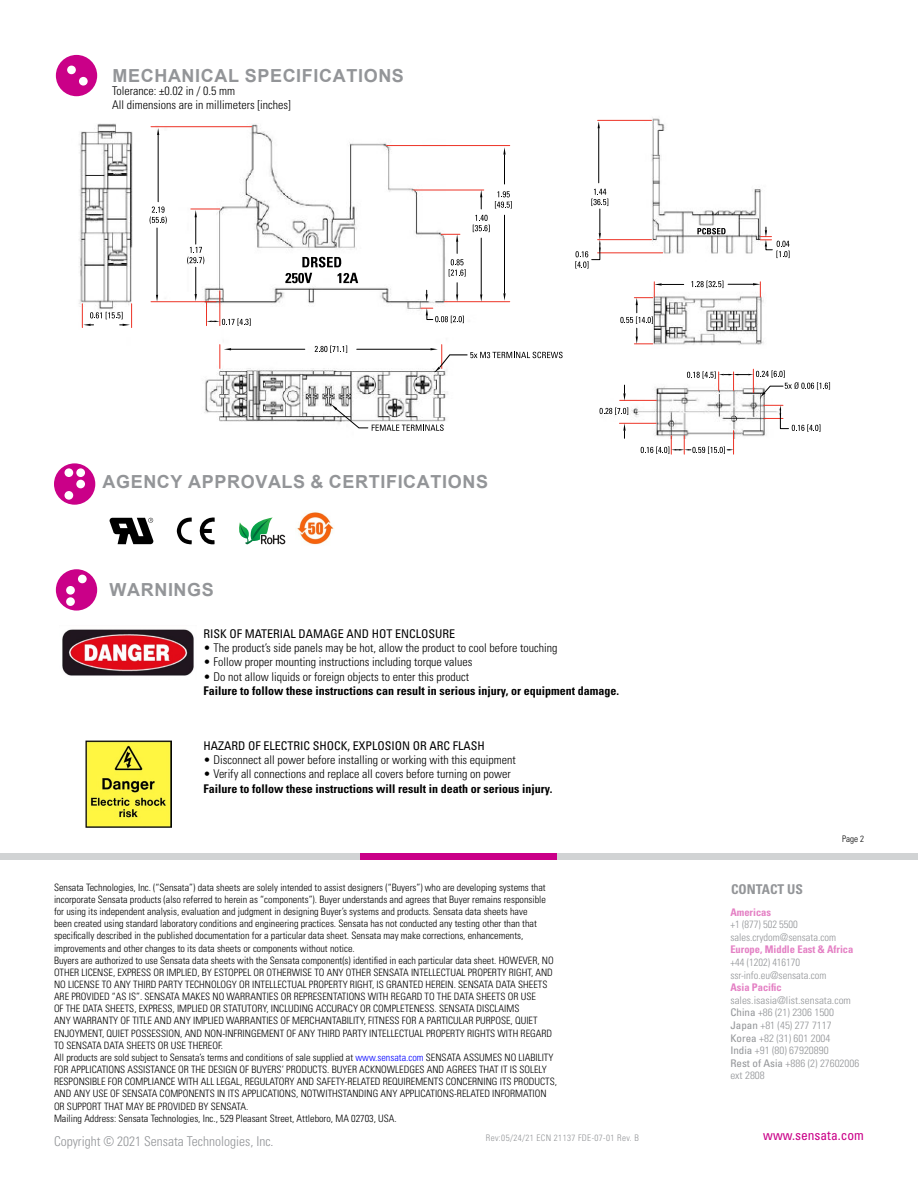
<style>
.page{position:relative;width:918px;height:1188px;background:#fff}
.page>*{position:absolute;margin:0;border:0;box-sizing:border-box;transform-origin:0 0}
.t1{font:700 18px "Arial";letter-spacing:.035em;color:#939598}
.t2{font:300 condensed 13.5px "Univers";color:#939598}
.t3{font:condensed 13.5px "Univers LT Std";color:#ca0088}
.t4{font:700 condensed 13.5px "Univers LT Std";color:#939598}
.t5{font:300 condensed 12px/14.4px "Univers";color:#000}
.t6{font:700 condensed 12px "Univers LT Std";color:#000}
.t7{font:condensed 12px "Univers LT Std";color:#000}
.t8{font:300 condensed 10.5px/12.6px "Univers";color:#939598;scale:1.05 1}
.t9{font:300 condensed 10.5px/12.6px "Univers";color:#939598}
.t10{font:700 condensed 10.5px "Univers LT Std";color:#e480c4}
.t11{font:300 condensed 10.2px/12.1px "Univers";color:#000}
.t12{font:300 condensed 9px "Univers";letter-spacing:.04em;color:#939598}
.t13{font:300 condensed 9px "Univers";color:#000}
.s1{color:#00f}
.s2{font-family:"Univers LT Std";font-weight:400}
</style>
<div class="page">
<div style="left:0;top:853px;width:361px;height:7px;background:#d1d3d4"></div>
<div style="left:557px;top:853px;width:361px;height:7px;background:#d1d3d4"></div>
<div style="left:361px;top:853px;width:196px;height:7px;background:#ca0088"></div>
<img style="left:79px;top:117px;width:752px;height:322px">
<svg style="left:302px;top:257px;width:39px;height:10px"></svg>
<svg style="left:285px;top:273px;width:27px;height:10px"></svg>
<svg style="left:338px;top:273px;width:20px;height:10px"></svg>
<svg style="left:697px;top:228px;width:29px;height:6px"></svg>
<svg style="left:82px;top:304px;width:50px;height:24px"></svg>
<svg style="left:220px;top:345px;width:11px;height:23px"></svg>
<hr style="left:231px;top:349px;width:74px;height:1px;background:#000">
<hr style="left:357px;top:349px;width:74px;height:1px;background:#000">
<svg style="left:315px;top:345px;width:32px;height:8px"></svg>
<svg style="left:331px;top:404px;width:113px;height:27px"></svg>
<hr style="left:151px;top:301px;width:65px;height:1px;background:#ed3326">
<hr style="left:151px;top:126px;width:101px;height:1px;background:#ed3326">
<svg style="left:157px;top:128px;width:2px;height:7px"></svg>
<hr style="left:158px;top:135px;width:1px;height:67px;background:#000">
<svg style="left:156px;top:295px;width:2px;height:7px"></svg>
<hr style="left:157px;top:228px;width:1px;height:67px;background:#000">
<svg style="left:421px;top:308px;width:43px;height:15px"></svg>
<svg style="left:426px;top:290px;width:2px;height:12px"></svg>
<svg style="left:150px;top:207px;width:17px;height:17px"></svg>
<hr style="left:598px;top:253px;width:65px;height:1px;background:#ed3326">
<hr style="left:598px;top:120px;width:54px;height:1px;background:#ed3326">
<svg style="left:598px;top:121px;width:2px;height:7px"></svg>
<hr style="left:598px;top:128px;width:1px;height:55px;background:#000">
<hr style="left:445px;top:301px;width:65px;height:1px;background:#ed3326">
<hr style="left:414px;top:190px;width:70px;height:1px;background:#ed3326">
<hr style="left:387px;top:145px;width:123px;height:1px;background:#ed3326">
<svg style="left:456px;top:283px;width:2px;height:19px"></svg>
<svg style="left:441px;top:234px;width:19px;height:19px"></svg>
<svg style="left:449px;top:259px;width:17px;height:18px"></svg>
<svg style="left:620px;top:282px;width:64px;height:63px"></svg>
<hr style="left:619px;top:423px;width:37px;height:1px;background:#ed3326">
<hr style="left:620px;top:400px;width:36px;height:1px;background:#ed3326">
<svg style="left:623px;top:385px;width:3px;height:16px"></svg>
<svg style="left:623px;top:423px;width:3px;height:15px"></svg>
<svg style="left:600px;top:407px;width:28px;height:8px"></svg>
<svg style="left:480px;top:294px;width:2px;height:8px"></svg>
<hr style="left:481px;top:238px;width:1px;height:56px;background:#000">
<svg style="left:480px;top:190px;width:2px;height:19px"></svg>
<svg style="left:473px;top:215px;width:17px;height:17px"></svg>
<svg style="left:503px;top:293px;width:3px;height:8px"></svg>
<hr style="left:504px;top:215px;width:1px;height:78px;background:#000">
<svg style="left:503px;top:147px;width:3px;height:37px"></svg>
<svg style="left:495px;top:191px;width:17px;height:18px"></svg>
<svg style="left:187px;top:209px;width:64px;height:117px"></svg>
<svg style="left:431px;top:345px;width:132px;height:28px"></svg>
<svg style="left:575px;top:189px;width:33px;height:80px"></svg>
<hr style="left:598px;top:239px;width:54px;height:1px;background:#ed3326">
<svg style="left:760px;top:227px;width:30px;height:31px"></svg>
<svg style="left:691px;top:281px;width:70px;height:16px"></svg>
<svg style="left:641px;top:431px;width:93px;height:23px"></svg>
<svg style="left:687px;top:369px;width:143px;height:29px"></svg>
<svg style="left:764px;top:405px;width:56px;height:27px"></svg>
<img style="left:62px;top:629px;width:132px;height:47px">
<img style="left:85px;top:741px;width:86px;height:86px">
<img style="left:297px;top:512px;width:37px;height:33px">
<svg style="left:239px;top:518px;width:46px;height:27px"></svg>
<svg style="left:177px;top:517px;width:38px;height:28px"></svg>
<svg style="left:110px;top:518px;width:43px;height:26px"></svg>
<div style="left:56px;top:55px;width:41px;height:41px;background:#ca0088;border-radius:50%"></div>
<div style="left:67px;top:66px;width:9px;height:8px;background:#fff;border-radius:50%"></div>
<div style="left:79px;top:77px;width:9px;height:9px;background:#fff;border-radius:50%"></div>
<div style="left:56px;top:569px;width:41px;height:42px;background:#ca0088;border-radius:50%"></div>
<div style="left:78px;top:575px;width:9px;height:8px;background:#fff;border-radius:50%"></div>
<div style="left:66px;top:586px;width:9px;height:9px;background:#fff;border-radius:50%"></div>
<div style="left:66px;top:597px;width:9px;height:9px;background:#fff;border-radius:50%"></div>
<div style="left:54px;top:463px;width:41px;height:42px;background:#ca0088;border-radius:50%"></div>
<div style="left:65px;top:468px;width:8px;height:9px;background:#fff;border-radius:50%"></div>
<div style="left:76px;top:468px;width:9px;height:9px;background:#fff;border-radius:50%"></div>
<div style="left:76px;top:480px;width:9px;height:8px;background:#fff;border-radius:50%"></div>
<div style="left:65px;top:491px;width:8px;height:9px;background:#fff;border-radius:50%"></div>
<h1 class="t1" style="left:112px;top:63px;width:293px">MECHANICAL SPECIFICATIONS</h1>
<p class="t5" style="left:112px;top:83px;width:180px">Tolerance: ±0.02 in / 0.5 mm<br>All dimensions are in millimeters [inches]</p>
<h1 class="t1" style="left:102px;top:469px;width:387px">AGENCY APPROVALS &amp; CERTIFICATIONS</h1>
<h1 class="t1" style="left:110px;top:577px;width:106px">WARNINGS</h1>
<p class="t7" style="left:204px;top:626px;width:253px">RISK OF MATERIAL DAMAGE AND HOT ENCLOSURE</p>
<p class="t5" style="left:204px;top:641px;width:355px">• The product’s side panels may be hot, allow the product to cool before touching</p>
<p class="t5" style="left:204px;top:655px;width:271px">• Follow proper mounting instructions including torque values</p>
<p class="t5" style="left:204px;top:669px;width:267px">• Do not allow liquids or foreign objects to enter this product</p>
<p class="t6" style="left:204px;top:684px;width:417px">Failure to follow these instructions can result in serious injury, or equipment damage.</p>
<p class="t7" style="left:204px;top:738px;width:283px">HAZARD OF ELECTRIC SHOCK, EXPLOSION OR ARC FLASH</p>
<p class="t5" style="left:204px;top:753px;width:314px">• Disconnect all power before installing or working with this equipment</p>
<p class="t5" style="left:204px;top:767px;width:309px">• Verify all connections and replace all covers before turning on power</p>
<p class="t6" style="left:204px;top:781px;width:350px">Failure to follow these instructions will result in death or serious injury.</p>
<p class="t11" style="left:54px;top:881px;width:505px">Sensata Technologies, Inc. (“Sensata”) data sheets are solely intended to assist designers (“Buyers”) who are developing systems that incorporate Sensata products (also referred to herein as “components”). Buyer understands and agrees that Buyer remains responsible for using its independent analysis, evaluation and judgment in designing Buyer’s systems and products. Sensata data sheets have<br>been created using standard laboratory conditions and engineering practices. Sensata has not conducted any testing other than that specifically described in the published documentation for a particular data sheet. Sensata may make corrections, enhancements, improvements and other changes to its data sheets or components without notice.<br>Buyers are authorized to use Sensata data sheets with the Sensata component(s) identified in each particular data sheet. HOWEVER, NO OTHER LICENSE, EXPRESS OR IMPLIED, BY ESTOPPEL OR OTHERWISE TO ANY OTHER SENSATA INTELLECTUAL PROPERTY RIGHT, AND NO LICENSE TO ANY THIRD PARTY TECHNOLOGY OR INTELLECTUAL PROPERTY RIGHT, IS GRANTED HEREIN. SENSATA DATA SHEETS ARE PROVIDED “AS IS”. SENSATA MAKES NO WARRANTIES OR REPRESENTATIONS WITH REGARD TO THE DATA SHEETS OR USE<br>OF THE DATA SHEETS, EXPRESS, IMPLIED OR STATUTORY, INCLUDING ACCURACY OR COMPLETENESS. SENSATA DISCLAIMS<br>ANY WARRANTY OF TITLE AND ANY IMPLIED WARRANTIES OF MERCHANTABILITY, FITNESS FOR A PARTICULAR PURPOSE, QUIET ENJOYMENT, QUIET POSSESSION, AND NON-INFRINGEMENT OF ANY THIRD PARTY INTELLECTUAL PROPERTY RIGHTS WITH REGARD TO SENSATA DATA SHEETS OR USE THEREOF.<br>All products are sold subject to Sensata’s terms and conditions of sale supplied at <span class="s1">www.sensata.com</span> SENSATA ASSUMES NO LIABILITY FOR APPLICATIONS ASSISTANCE OR THE DESIGN OF BUYERS’ PRODUCTS. BUYER ACKNOWLEDGES AND AGREES THAT IT IS SOLELY RESPONSIBLE FOR COMPLIANCE WITH ALL LEGAL, REGULATORY AND SAFETY-RELATED REQUIREMENTS CONCERNING ITS PRODUCTS, AND ANY USE OF SENSATA COMPONENTS IN ITS APPLICATIONS, NOTWITHSTANDING ANY APPLICATIONS-RELATED INFORMATION OR SUPPORT THAT MAY BE PROVIDED BY SENSATA.<br>Mailing Address: Sensata Technologies, Inc., 529 Pleasant Street, Attleboro, MA 02703, USA.</p>
<h2 class="t4" style="left:731px;top:881px;width:73px">CONTACT US</h2>
<p class="t13" style="left:842px;top:833px;width:23px">Page 2</p>
<p class="t10" style="left:730px;top:905px;width:42px">Americas</p>
<p class="t9" style="left:730px;top:918px;width:107px">+1 (877) 502 5500 sales.crydom@sensata.com</p>
<p class="t10" style="left:730px;top:943px;width:125px">Europe, Middle East &amp; Africa</p>
<p class="t9" style="left:730px;top:956px;width:98px">+44 (1202) 416170 ssr-info.eu@sensata.com</p>
<p class="t10" style="left:730px;top:981px;width:53px">Asia Pacific</p>
<p class="t8" style="left:730px;top:994px;width:124px">sales.isasia@list.sensata.com<br><span class="s2">China</span> +86 (21) 2306 1500<br><span class="s2">Japan</span> +81 (45) 277 7117<br><span class="s2">Korea</span> +82 (31) 601 2004<br><span class="s2">India</span> +91 (80) 67920890<br><span class="s2">Rest of Asia</span> +886 (2) 27602006 ext 2808</p>
<h2 class="t2" style="left:54px;top:1134px;width:221px">Copyright © 2021 Sensata Technologies, Inc.</h2>
<p class="t12" style="left:486px;top:1133px;width:155px">Rev:05/24/21 ECN 21137 FDE-07-01 Rev. B</p>
<h2 class="t3" style="left:763px;top:1127px;width:102px">www.sensata.com</h2>
</div>
